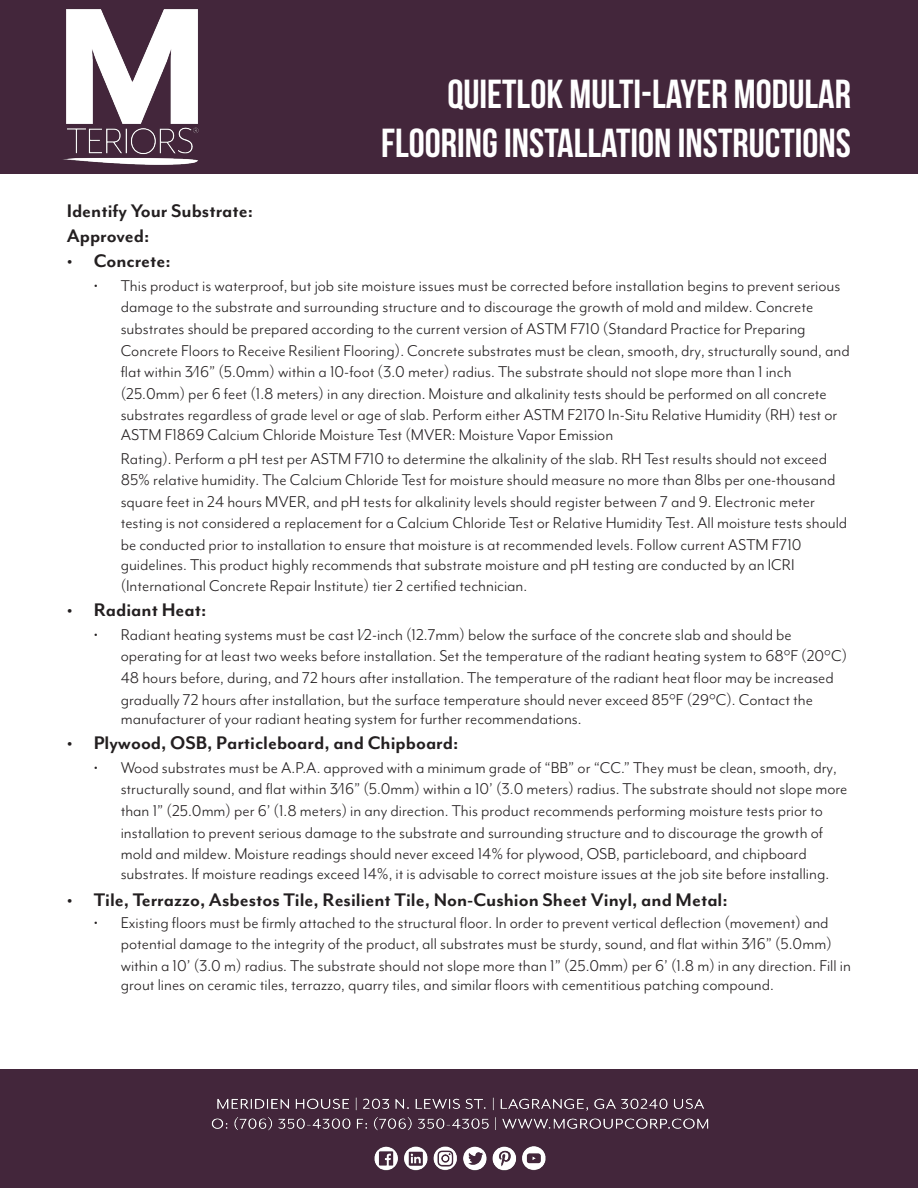
<style>
.page{position:relative;width:918px;height:1188px;background:#fff}
.page>*{position:absolute;margin:0;border:0;box-sizing:border-box;transform-origin:0 0}
.t1{font:700 40.5px "Bebas Neue";color:#fff}
.t2{font:700 21px "Mr Eaves Mod OT";color:#231f20}
.t3{font:18px/21.6px "Mr Eaves Mod OT";color:#231f20}
</style>
<div class="page">
<div style="left:0;top:0;width:918px;height:173px;background:#43263b"></div>
<img style="left:63px;top:9px;width:136px;height:156px">
<div style="left:0;top:1069px;width:918px;height:119px;background:#43263b"></div>
<img style="left:211px;top:1097px;width:498px;height:74px">
<p class="t1" style="left:447px;top:72px;width:405px">QUIETLOK MULTI-LAYER MODULAR</p>
<p class="t1" style="left:381px;top:120px;width:471px">FLOORING INSTALLATION INSTRUCTIONS</p>
<p class="t2" style="left:67px;top:199px;width:188px">Identify Your Substrate:</p>
<p class="t2" style="left:67px;top:224px;width:84px">Approved:</p>
<p class="t2" style="left:67px;top:249px;width:106px">• Concrete:</p>
<p class="t3" style="left:121px;top:275px;width:731px;text-indent:-27px">• This product is waterproof, but job site moisture issues must be corrected before installation begins to prevent serious damage to the substrate and surrounding structure and to discourage the growth of mold and mildew. Concrete substrates should be prepared according to the current version of ASTM F710 (Standard Practice for Preparing Concrete Floors to Receive Resilient Flooring). Concrete substrates must be clean, smooth, dry, structurally sound, and flat within 3⁄16” (5.0mm) within a 10-foot (3.0 meter) radius. The substrate should not slope more than 1 inch (25.0mm) per 6 feet (1.8 meters) in any direction. Moisture and alkalinity tests should be performed on all concrete substrates regardless of grade level or age of slab. Perform either ASTM F2170 In-Situ Relative Humidity (RH) test or</p>
<p class="t3" style="left:121px;top:423px;width:708px;line-height:23.5px">ASTM F1869 Calcium Chloride Moisture Test (MVER: Moisture Vapor Emission<br>Rating). Perform a pH test per ASTM F710 to determine the alkalinity of the slab. RH Test results should not exceed</p>
<p class="t3" style="left:121px;top:469px;width:728px">85% relative humidity. The Calcium Chloride Test for moisture should measure no more than 8lbs per one-thousand square feet in 24 hours MVER, and pH tests for alkalinity levels should register between 7 and 9. Electronic meter testing is not considered a replacement for a Calcium Chloride Test or Relative Humidity Test. All moisture tests should be conducted prior to installation to ensure that moisture is at recommended levels. Follow current ASTM F710</p>
<p class="t3" style="left:121px;top:554px;width:675px">guidelines. This product highly recommends that substrate moisture and pH testing are conducted by an ICRI (International Concrete Repair Institute) tier 2 certified technician.</p>
<p class="t2" style="left:67px;top:598px;width:141px">• Radiant Heat:</p>
<p class="t3" style="left:121px;top:624px;width:728px;text-indent:-27px">• Radiant heating systems must be cast 1⁄2-inch (12.7mm) below the surface of the concrete slab and should be operating for at least two weeks before installation. Set the temperature of the radiant heating system to 68°F (20°C)<br>48 hours before, during, and 72 hours after installation. The temperature of the radiant heat floor may be increased gradually 72 hours after installation, but the surface temperature should never exceed 85°F (29°C). Contact the</p>
<p class="t3" style="left:121px;top:708px;width:463px">manufacturer of your radiant heating system for further recommendations.</p>
<p class="t2" style="left:67px;top:731px;width:393px">• Plywood, OSB, Particleboard, and Chipboard:</p>
<p class="t3" style="left:121px;top:757px;width:728px;text-indent:-27px">• Wood substrates must be A.P.A. approved with a minimum grade of “BB” or “CC.” They must be clean, smooth, dry, structurally sound, and flat within 3⁄16” (5.0mm) within a 10’ (3.0 meters) radius. The substrate should not slope more than 1” (25.0mm) per 6’ (1.8 meters) in any direction. This product recommends performing moisture tests prior to installation to prevent serious damage to the substrate and surrounding structure and to discourage the growth of mold and mildew. Moisture readings should never exceed 14% for plywood, OSB, particleboard, and chipboard</p>
<p class="t3" style="left:121px;top:863px;width:710px">substrates. If moisture readings exceed 14%, it is advisable to correct moisture issues at the job site before installing.</p>
<p class="t2" style="left:67px;top:888px;width:663px">• Tile, Terrazzo, Asbestos Tile, Resilient Tile, Non-Cushion Sheet Vinyl, and Metal:</p>
<p class="t3" style="left:121px;top:912px;width:732px;text-indent:-27px">• Existing floors must be firmly attached to the structural floor. In order to prevent vertical deflection (movement) and potential damage to the integrity of the product, all substrates must be sturdy, sound, and flat within 3⁄16” (5.0mm) within a 10’ (3.0 m) radius. The substrate should not slope more than 1” (25.0mm) per 6’ (1.8 m) in any direction. Fill in</p>
<p class="t3" style="left:121px;top:974px;width:655px">grout lines on ceramic tiles, terrazzo, quarry tiles, and similar floors with cementitious patching compound.</p>
</div>
